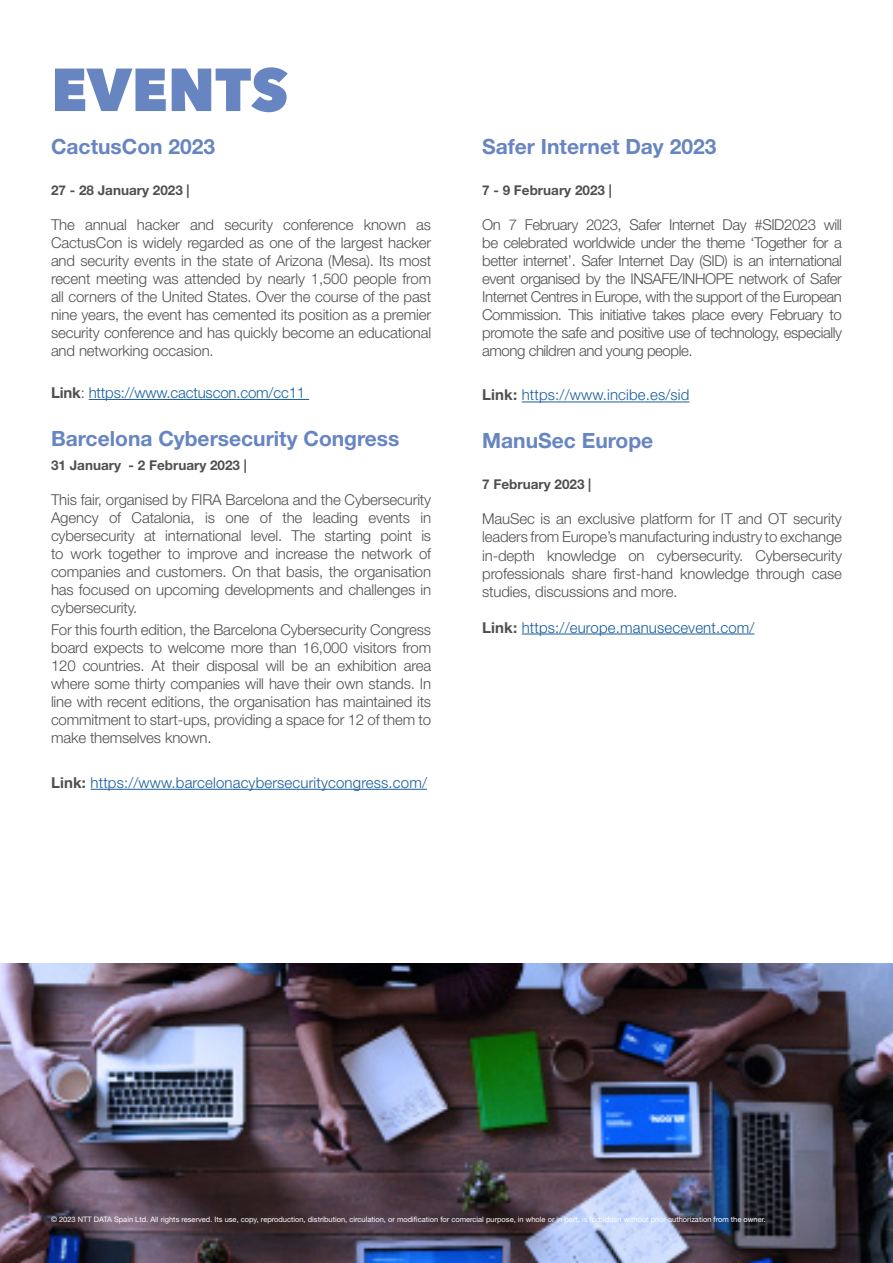
<style>
.page{position:relative;width:893px;height:1263px;background:#fff}
.page>*{position:absolute;margin:0;border:0;box-sizing:border-box;transform-origin:0 0}
.t1{font:800 60px "Avenir Next";color:#6785c1}
.t2{font:700 21px "Helvetica Neue LT Std";color:#6785c1}
.t3{font:300 15px/18px "Helvetica Neue LT Std";letter-spacing:-.01em;color:#505050;text-align:justify}
.t4{font:300 15px "Helvetica Neue LT Std";letter-spacing:.01em;color:#175d9e}
.t5{font:300 15px "Helvetica Neue LT Std";letter-spacing:-.01em;color:#175d9e}
.t6{font:700 13.5px "Helvetica Neue LT Std";color:#505050}
.t7{font:7.5px "Helvetica Neue LT Std";color:#fff}
.s1{font-weight:700;color:#505050}
.s2{color:#505050}
</style>
<div class="page">
<img style="left:0;top:963px;width:893px;height:300px">
<hr style="left:89px;top:399px;width:220px;height:1px;background:#175d9e">
<hr style="left:91px;top:789px;width:336px;height:1px;background:#175d9e">
<hr style="left:522px;top:402px;width:167px;height:1px;background:#175d9e">
<hr style="left:522px;top:634px;width:232px;height:1px;background:#175d9e">
<p class="t1" style="left:51px;top:53px;width:239px">EVENTS</p>
<p class="t2" style="left:51px;top:133px;width:166px">CactusCon 2023</p>
<p class="t6" style="left:51px;top:182px;width:140px">27 - 28 January 2023 |</p>
<p class="t3" style="left:51px;top:215px;width:382px">The annual hacker and security conference known as CactusCon is widely regarded as one of the largest hacker and security events in the state of Arizona (Mesa). Its most recent meeting was attended by nearly 1,500 people from all corners of the United States. Over the course of the past nine years, the event has cemented its position as a premier security conference and has quickly become an educational and networking occasion.</p>
<p class="t5" style="left:51px;top:383px;width:256px"><span class="s1">Link</span><span class="s2">:</span> https://www.cactuscon.com/cc11</p>
<p class="t2" style="left:51px;top:425px;width:350px">Barcelona Cybersecurity Congress</p>
<p class="t6" style="left:51px;top:457px;width:197px">31 January - 2 February 2023 |</p>
<p class="t3" style="left:51px;top:490px;width:382px">This fair, organised by FIRA Barcelona and the Cybersecurity Agency of Catalonia, is one of the leading events in cybersecurity at international level. The starting point is to work together to improve and increase the network of companies and customers. On that basis, the organisation has focused on upcoming developments and challenges in cybersecurity.</p>
<p class="t3" style="left:51px;top:621px;width:382px">For this fourth edition, the Barcelona Cybersecurity Congress board expects to welcome more than 16,000 visitors from 120 countries. At their disposal will be an exhibition area where some thirty companies will have their own stands. In line with recent editions, the organisation has maintained its commitment to start-ups, providing a space for 12 of them to make themselves known.</p>
<p class="t4" style="left:51px;top:773px;width:377px"><span class="s1">Link:</span> https://www.barcelonacybersecuritycongress.com/</p>
<p class="t2" style="left:482px;top:133px;width:236px">Safer Internet Day 2023</p>
<p class="t6" style="left:482px;top:182px;width:131px">7 - 9 February 2023 |</p>
<p class="t3" style="left:482px;top:215px;width:361px">On 7 February 2023, Safer Internet Day #SID2023 will be celebrated worldwide under the theme ‘Together for a better internet’. Safer Internet Day (SID) is an international event organised by the INSAFE/INHOPE network of Safer Internet Centres in Europe, with the support of the European Commission. This initiative takes place every February to promote the safe and positive use of technology, especially among children and young people.</p>
<p class="t4" style="left:482px;top:386px;width:209px"><span class="s1">Link:</span> https://www.incibe.es/sid</p>
<p class="t2" style="left:482px;top:428px;width:173px">ManuSec Europe</p>
<p class="t6" style="left:482px;top:476px;width:111px">7 February 2023 |</p>
<p class="t3" style="left:482px;top:510px;width:361px">MauSec is an exclusive platform for IT and OT security leaders from Europe’s manufacturing industry to exchange in-depth knowledge on cybersecurity. Cybersecurity professionals share first-hand knowledge through case studies, discussions and more.</p>
<p class="t4" style="left:482px;top:618px;width:274px"><span class="s1">Link:</span> https://europe.manusecevent.com/</p>
<p class="t7" style="left:51px;top:1214px;width:716px">© 2023 NTT DATA Spain Ltd. All rights reserved. Its use, copy, reproduction, distribution, circulation, or modification for comercial purpose, in whole or in part, is forbidden without prior authorization from the owner.</p>
</div>
